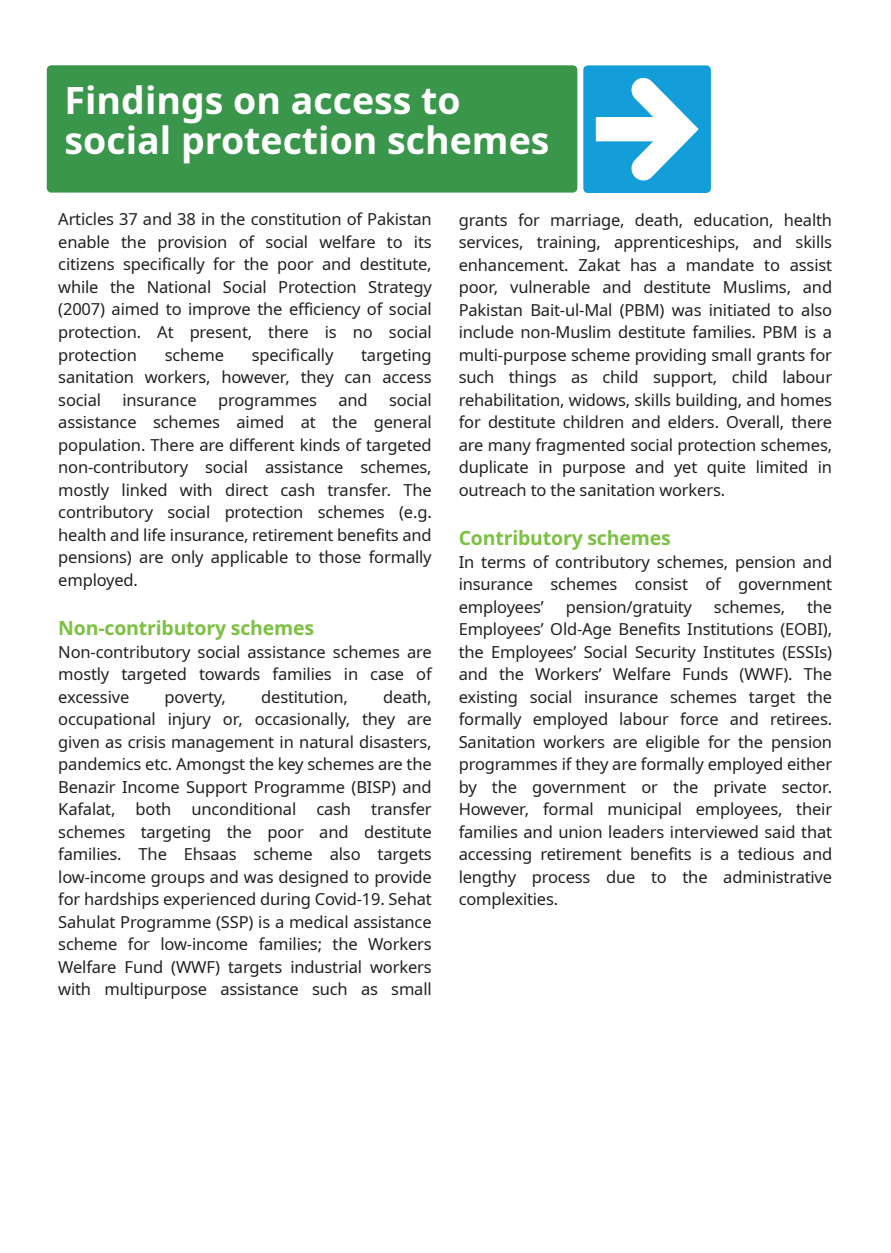
<style>
.page{position:relative;width:891px;height:1253px;background:#fff}
.page>*{position:absolute;margin:0;border:0;box-sizing:border-box;transform-origin:0 0}
.t1{font:700 37.5px/40.5px "Noto Sans";color:#fff}
.t2{font:700 19.5px "Noto Sans";letter-spacing:-.01em;color:#7cc142}
.t3{font:16.5px/22.5px "Noto Sans";letter-spacing:-.01em;color:#231f20;text-align:justify}
</style>
<div class="page">
<div style="left:47px;top:65px;width:530px;height:128px;background:#39964b;border-radius:5px"></div>
<svg style="left:583px;top:65px;width:128px;height:128px"></svg>
<h1 class="t1" style="left:65px;top:81px;width:486px">Findings on access to social protection schemes</h1>
<p class="t3" style="left:58px;top:209px;width:375px">Articles 37 and 38 in the constitution of Pakistan enable the provision of social welfare to its citizens specifically for the poor and destitute, while the National Social Protection Strategy (2007) aimed to improve the efficiency of social protection. At present, there is no social protection</p>
<p class="t3" style="left:165px;top:344px;width:61px">scheme</p>
<p class="t3" style="left:252px;top:344px;width:83px">specifically</p>
<p class="t3" style="left:58px;top:344px;width:375px;text-indent:303px">targeting sanitation workers, however, they can access social</p>
<p class="t3" style="left:58px;top:389px;width:375px;text-indent:331px">social assistance schemes aimed at the general population. There are different kinds of targeted non-contributory social assistance schemes, mostly linked with direct cash transfer. The contributory social protection schemes (e.g. health and life insurance, retirement benefits and pensions) are only applicable to those formally employed.</p>
<p class="t2" style="left:58px;top:614px;width:257px">Non-contributory schemes</p>
<p class="t3" style="left:58px;top:641px;width:375px">Non-contributory social assistance schemes are mostly targeted towards families in case of excessive</p>
<p class="t3" style="left:122px;top:389px;width:76px">insurance</p>
<p class="t3" style="left:218px;top:389px;width:101px">programmes</p>
<p class="t3" style="left:338px;top:389px;width:31px">and</p>
<p class="t3" style="left:58px;top:686px;width:375px;text-indent:325px">death, occupational injury or, occasionally, they are given as crisis management in natural disasters, pandemics etc. Amongst the key schemes are the Benazir Income Support Programme (BISP) and Kafalat, both unconditional cash transfer schemes targeting the poor and destitute families. The Ehsaas scheme also targets low-income groups and was designed to provide for hardships experienced during Covid-19. Sehat Sahulat Programme (SSP) is a medical assistance scheme for low-income families; the Workers Welfare Fund (WWF) targets industrial workers with multipurpose assistance such as small</p>
<p class="t3" style="left:165px;top:686px;width:63px">poverty,</p>
<p class="t3" style="left:261px;top:686px;width:88px">destitution,</p>
<p class="t3" style="left:459px;top:209px;width:375px">grants for marriage, death, education, health services, training, apprenticeships, and skills enhancement. Zakat has a mandate to assist poor, vulnerable and destitute Muslims, and Pakistan Bait-ul-Mal (PBM) was initiated to also include non-Muslim destitute families. PBM is a multi-purpose scheme providing small grants for such things as child support, child labour rehabilitation, widows, skills building, and homes for destitute children and elders. Overall, there are many fragmented social protection schemes, duplicate in purpose and yet quite limited in outreach to the sanitation workers.</p>
<p class="t2" style="left:459px;top:524px;width:213px">Contributory schemes</p>
<p class="t3" style="left:459px;top:551px;width:375px">In terms of contributory schemes, pension and insurance schemes consist of government employees’</p>
<p class="t3" style="left:459px;top:596px;width:375px;text-indent:348px">the Employees’ Old-Age Benefits Institutions (EOBI), the Employees’ Social Security Institutes (ESSIs) and the Workers’ Welfare Funds (WWF). The existing social insurance schemes target the formally employed labour force and retirees.<br>Sanitation workers are eligible for the pension programmes if they are formally employed either by the government or the private sector.<br>However, formal municipal employees, their families and union leaders interviewed said that accessing retirement benefits is a tedious and lengthy process due to the administrative complexities.</p>
<p class="t3" style="left:566px;top:596px;width:128px">pension/gratuity</p>
<p class="t3" style="left:714px;top:596px;width:73px">schemes,</p>
</div>
